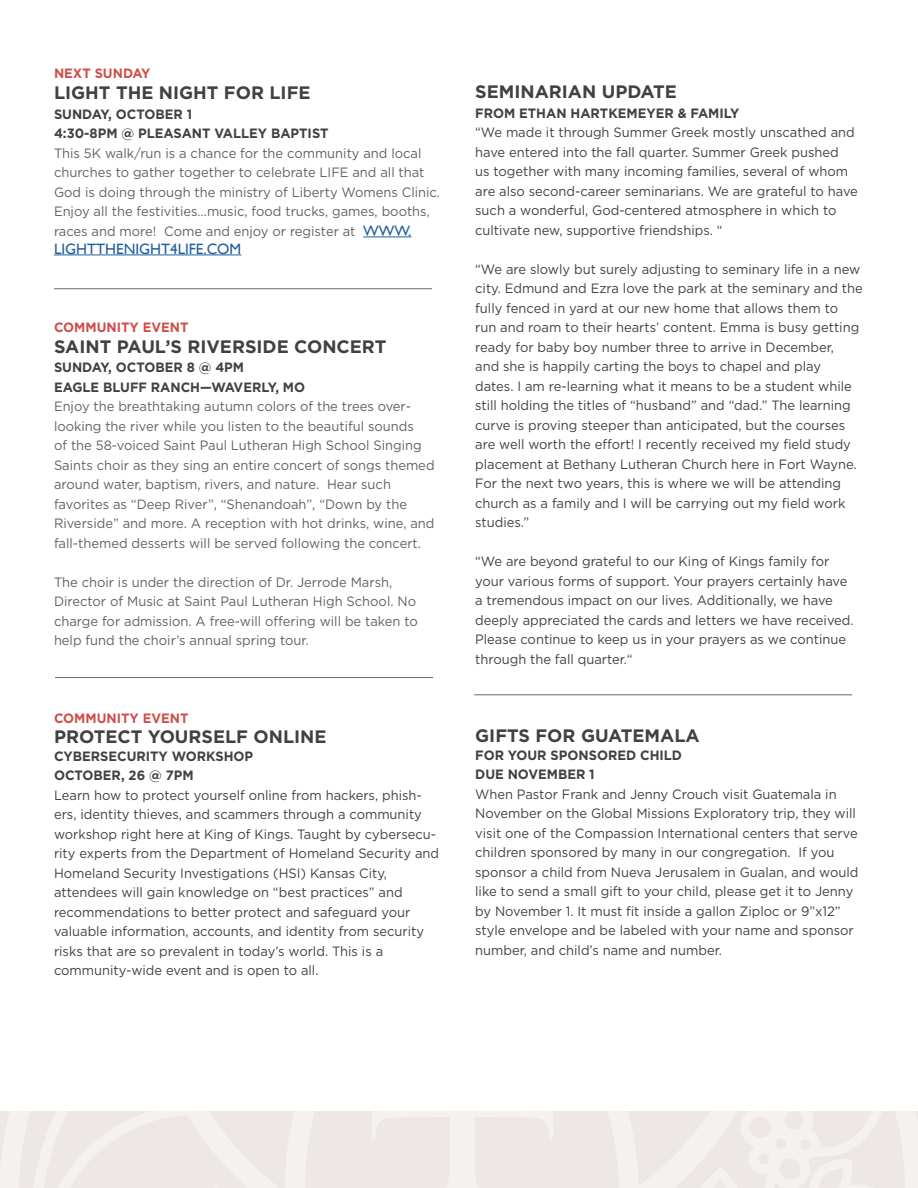
<style>
.page{position:relative;width:918px;height:1188px;background:#fff}
.page>*{position:absolute;margin:0;border:0;box-sizing:border-box;transform-origin:0 0}
.t1{font:700 18px "Gotham";color:#414042}
.t2{font:15px "Gill Sans";color:#215e9e}
.t3{font:13.5px/19.5px "Gotham";color:#414042;scale:.96 1}
.t4{font:13.5px/19.5px "Gotham";color:#606163;scale:.96 1}
.t5{font:700 13.5px/19.5px "Gotham";color:#414042;scale:.96 1}
.t6{font:700 13.5px "Gotham";color:#ce4e4a;scale:.96 1}
.s1{font-family:"Gill Sans";font-size:15px;color:#215e9e}
</style>
<div class="page">
<svg style="left:0;top:1111px;width:918px;height:77px;background:#efeae7"></svg>
<hr style="left:363px;top:237px;width:49px;height:1px;background:#215e9e">
<hr style="left:54px;top:255px;width:187px;height:1px;background:#215e9e">
<hr style="left:54px;top:288px;width:378px;height:1px;background:#766761">
<hr style="left:474px;top:694px;width:378px;height:1px;background:#766761">
<hr style="left:55px;top:677px;width:378px;height:1px;background:#766761">
<p class="t6" style="left:54px;top:65px;width:102px">NEXT SUNDAY</p>
<h1 class="t1" style="left:54px;top:81px;width:258px">LIGHT THE NIGHT FOR LIFE</h1>
<p class="t5" style="left:54px;top:104px;width:287px">SUNDAY, OCTOBER 1<br>4:30-8PM @ PLEASANT VALLEY BAPTIST</p>
<p class="t4" style="left:54px;top:143px;width:404px">This 5K walk/run is a chance for the community and local churches to gather together to celebrate LIFE and all that God is doing through the ministry of Liberty Womens Clinic.<br>Enjoy all the festivities…music, food trucks, games, booths, races and more! Come and enjoy or register at <span class="s1">WWW.</span></p>
<p class="t2" style="left:54px;top:240px;width:189px">LIGHTTHENIGHT4LIFE.COM</p>
<p class="t6" style="left:54px;top:318px;width:142px">COMMUNITY EVENT</p>
<h1 class="t1" style="left:54px;top:334px;width:334px">SAINT PAUL’S RIVERSIDE CONCERT</h1>
<p class="t5" style="left:54px;top:358px;width:263px">SUNDAY, OCTOBER 8 @ 4PM<br>EAGLE BLUFF RANCH—WAVERLY, MO</p>
<p class="t4" style="left:54px;top:396px;width:398px">Enjoy the breathtaking autumn colors of the trees over&shy;looking the river while you listen to the beautiful sounds<br>of the 58-voiced Saint Paul Lutheran High School Singing Saints choir as they sing an entire concert of songs themed around water, baptism, rivers, and nature. Hear such favorites as “Deep River”, “Shenandoah”, “Down by the Riverside” and more. A reception with hot drinks, wine, and fall-themed desserts will be served following the concert.</p>
<p class="t4" style="left:54px;top:572px;width:381px">The choir is under the direction of Dr. Jerrode Marsh, Director of Music at Saint Paul Lutheran High School. No charge for admission. A free-will offering will be taken to help fund the choir’s annual spring tour.</p>
<p class="t6" style="left:54px;top:710px;width:142px">COMMUNITY EVENT</p>
<h1 class="t1" style="left:54px;top:724px;width:274px">PROTECT YOURSELF ONLINE</h1>
<p class="t5" style="left:54px;top:746px;width:209px">CYBERSECURITY WORKSHOP<br>OCTOBER, 26 @ 7PM</p>
<p class="t3" style="left:54px;top:785px;width:403px">Learn how to protect yourself online from hackers, phish&shy;ers, identity thieves, and scammers through a community workshop right here at King of Kings. Taught by cybersecu&shy;rity experts from the Department of Homeland Security and Homeland Security Investigations (HSI) Kansas City, attendees will gain knowledge on “best practices” and recommendations to better protect and safeguard your valuable information, accounts, and identity from security risks that are so prevalent in today’s world. This is a community-wide event and is open to all.</p>
<h1 class="t1" style="left:475px;top:80px;width:203px">SEMINARIAN UPDATE</h1>
<p class="t5" style="left:475px;top:103px;width:277px">FROM ETHAN HARTKEMEYER &amp; FAMILY</p>
<p class="t3" style="left:475px;top:123px;width:400px">“We made it through Summer Greek mostly unscathed and have entered into the fall quarter. Summer Greek pushed<br>us together with many incoming families, several of whom are also second-career seminarians. We are grateful to have such a wonderful, God-centered atmosphere in which to cultivate new, supportive friendships. “</p>
<p class="t3" style="left:475px;top:259px;width:405px">“We are slowly but surely adjusting to seminary life in a new city. Edmund and Ezra love the park at the seminary and the fully fenced in yard at our new home that allows them to<br>run and roam to their hearts’ content. Emma is busy getting ready for baby boy number three to arrive in December,<br>and she is happily carting the boys to chapel and play<br>dates. I am re-learning what it means to be a student while still holding the titles of “husband” and “dad.” The learning curve is proving steeper than anticipated, but the courses are well worth the effort! I recently received my field study placement at Bethany Lutheran Church here in Fort Wayne.<br>For the next two years, this is where we will be attending church as a family and I will be carrying out my field work studies.”</p>
<p class="t3" style="left:475px;top:551px;width:396px">“We are beyond grateful to our King of Kings family for your various forms of support. Your prayers certainly have a tremendous impact on our lives. Additionally, we have deeply appreciated the cards and letters we have received.<br>Please continue to keep us in your prayers as we continue through the fall quarter.“</p>
<h1 class="t1" style="left:475px;top:724px;width:226px">GIFTS FOR GUATEMALA</h1>
<p class="t5" style="left:475px;top:745px;width:217px">FOR YOUR SPONSORED CHILD<br>DUE NOVEMBER 1</p>
<p class="t3" style="left:475px;top:784px;width:401px">When Pastor Frank and Jenny Crouch visit Guatemala in November on the Global Missions Exploratory trip, they will visit one of the Compassion International centers that serve children sponsored by many in our congregation. If you sponsor a child from Nueva Jerusalem in Gualan, and would like to send a small gift to your child, please get it to Jenny by November 1. It must fit inside a gallon Ziploc or 9”x12” style envelope and be labeled with your name and sponsor number, and child’s name and number.</p>
</div>
